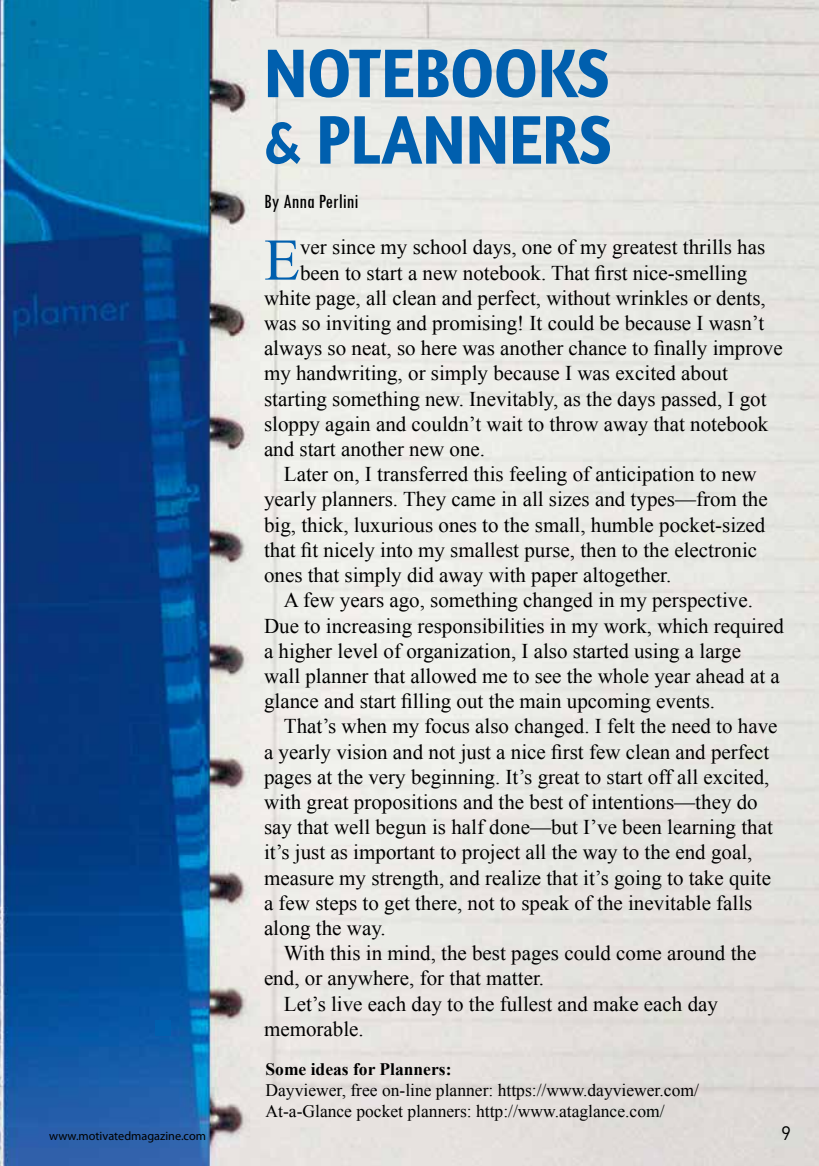
<style>
.page{position:relative;width:819px;height:1166px;background:#fff}
.page>*{position:absolute;margin:0;border:0;box-sizing:border-box;transform-origin:0 0}
.t1{font:700 70px/66.5px "Amaranth";color:#005fae;scale:.9 1}
.t2{font:58.98px "Times New Roman";color:#005fae}
.t3{font:21px "Times New Roman";color:#000}
.t4{font:condensed 21px "Tw Cen";color:#000}
.t5{font:19.25px "DIN Pro";color:#000}
.t6{font:17.5px/21px "Times New Roman";color:#000}
.t7{font:700 17.5px "Times New Roman";color:#000}
.t8{font:12.25px "Myriad Pro";color:#000}
.s1{font-weight:400}
</style>
<div class="page">
<img style="left:0;top:0;width:819px;height:1166px">
<div style="left:155px;top:1020px;width:16px;height:16px;background:#005fae"></div>
<h1 class="t1" style="left:264px;top:38px;width:388px">NOTEBOOKS <span class="s1">&amp;</span> PLANNERS</h1>
<p class="t4" style="left:264px;top:189px;width:96px">By Anna Perlini</p>
<h2 class="t2" style="left:264px;top:220px;width:38px">E</h2>
<p class="t3" style="left:300px;top:233px;width:466px">ver since my school days, one of my greatest thrills has</p>
<p class="t3" style="left:300px;top:258px;width:448px">been to start a new notebook. That first nice-smelling</p>
<p class="t3" style="left:264px;top:284px;width:503px">white page, all clean and perfect, without wrinkles or dents,</p>
<p class="t3" style="left:264px;top:309px;width:502px">was so inviting and promising! It could be because I wasn’t</p>
<p class="t3" style="left:264px;top:334px;width:520px">always so neat, so here was another chance to finally improve</p>
<p class="t3" style="left:264px;top:359px;width:465px">my handwriting, or simply because I was excited about</p>
<p class="t3" style="left:264px;top:384px;width:504px">starting something new. Inevitably, as the days passed, I got</p>
<p class="t3" style="left:264px;top:410px;width:506px">sloppy again and couldn’t wait to throw away that notebook</p>
<p class="t3" style="left:264px;top:435px;width:223px">and start another new one.</p>
<p class="t3" style="left:284px;top:460px;width:474px">Later on, I transferred this feeling of anticipation to new</p>
<p class="t3" style="left:264px;top:485px;width:505px">yearly planners. They came in all sizes and types—from the</p>
<p class="t3" style="left:264px;top:510px;width:503px">big, thick, luxurious ones to the small, humble pocket-sized</p>
<p class="t3" style="left:264px;top:536px;width:494px">that fit nicely into my smallest purse, then to the electronic</p>
<p class="t3" style="left:264px;top:561px;width:409px">ones that simply did away with paper altogether.</p>
<p class="t3" style="left:284px;top:586px;width:470px">A few years ago, something changed in my perspective.</p>
<p class="t3" style="left:264px;top:611px;width:521px">Due to increasing responsibilities in my work, which required</p>
<p class="t3" style="left:264px;top:636px;width:478px">a higher level of organization, I also started using a large</p>
<p class="t3" style="left:264px;top:662px;width:517px">wall planner that allowed me to see the whole year ahead at a</p>
<p class="t3" style="left:264px;top:687px;width:452px">glance and start filling out the main upcoming events.</p>
<p class="t3" style="left:284px;top:712px;width:495px">That’s when my focus also changed. I felt the need to have</p>
<p class="t3" style="left:264px;top:737px;width:507px">a yearly vision and not just a nice first few clean and perfect</p>
<p class="t3" style="left:264px;top:762px;width:507px">pages at the very beginning. It’s great to start off all excited,</p>
<p class="t3" style="left:264px;top:788px;width:495px">with great propositions and the best of intentions—they do</p>
<p class="t3" style="left:264px;top:813px;width:510px">say that well begun is half done—but I’ve been learning that</p>
<p class="t3" style="left:264px;top:838px;width:490px">it’s just as important to project all the way to the end goal,</p>
<p class="t3" style="left:264px;top:863px;width:508px">measure my strength, and realize that it’s going to take quite</p>
<p class="t3" style="left:264px;top:888px;width:490px">a few steps to get there, not to speak of the inevitable falls</p>
<p class="t3" style="left:264px;top:914px;width:123px">along the way.</p>
<p class="t3" style="left:284px;top:939px;width:474px">With this in mind, the best pages could come around the</p>
<p class="t3" style="left:264px;top:964px;width:281px">end, or anywhere, for that matter.</p>
<p class="t3" style="left:284px;top:989px;width:435px">Let’s live each day to the fullest and make each day</p>
<p class="t3" style="left:264px;top:1014px;width:101px">memorable.</p>
<p class="t7" style="left:265px;top:1057px;width:187px">Some ideas for Planners:</p>
<p class="t6" style="left:265px;top:1080px;width:435px">Dayviewer, free on-line planner: https://www.dayviewer.com/<br>At-a-Glance pocket planners: http://www.ataglance.com/</p>
<p class="t8" style="left:49px;top:1128px;width:158px">www.motivatedmagazine.com</p>
<p class="t5" style="left:781px;top:1120px;width:12px">9</p>
</div>
